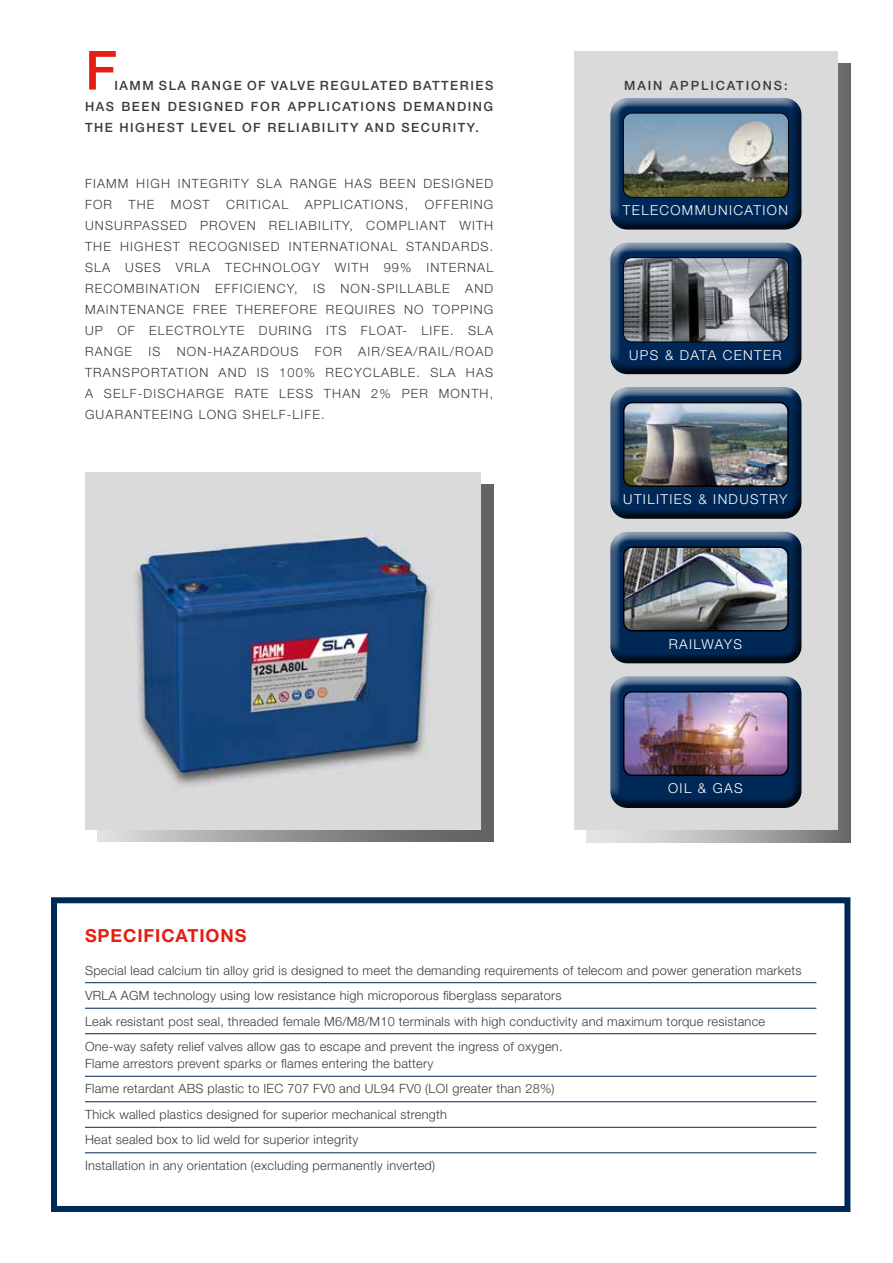
<style>
.page{position:relative;width:893px;height:1263px;background:#fff}
.page>*{position:absolute;margin:0;border:0;box-sizing:border-box;transform-origin:0 0}
.t1{font:500 54px "Helvetica Neue LT Std";color:#e41f13}
.t2{font:700 18px "Helvetica Neue LT Std";letter-spacing:.05em;color:#e41f13}
.t3{font:300 13.65px "Helvetica Neue LT Std";letter-spacing:.1em;color:#fff}
.t4{font:300 12.75px/21px "Helvetica Neue LT Std";letter-spacing:.02em;color:#3c3c3b;text-align:justify}
.t5{font:500 12.75px/21px "Helvetica Neue LT Std";letter-spacing:.12em;color:#3c3c3b;text-align:justify}
.t6{font:300 12.75px/21px "Helvetica Neue LT Std";letter-spacing:.09em;color:#3c3c3b}
.t7{font:500 12.75px "Helvetica Neue LT Std";letter-spacing:.15em;color:#3c3c3b}
</style>
<div class="page">
<div style="left:51px;top:897px;width:799px;height:315px;border:6px solid #002856"></div>
<div style="left:587px;top:64px;width:263px;height:778px;background:linear-gradient(to right,#f3f3f3,#757574)"></div>
<div style="left:574px;top:51px;width:264px;height:778px;background:#dadada"></div>
<svg style="left:98px;top:485px;width:395px;height:357px;background:#858585"></svg>
<img style="left:85px;top:472px;width:395px;height:357px">
<div style="left:600px;top:88px;width:204px;height:139px;background:#fff;opacity:.75"></div>
<div style="left:605px;top:101px;width:199px;height:129px;background:#000;opacity:.75"></div>
<div style="left:600px;top:233px;width:203px;height:139px;background:#fff;opacity:.75"></div>
<div style="left:605px;top:246px;width:198px;height:129px;background:#000;opacity:.75"></div>
<img style="left:623px;top:113px;width:165px;height:84px">
<div style="left:623px;top:113px;width:166px;height:85px;border:1px solid #000;border-radius:9px"></div>
<img style="left:623px;top:258px;width:165px;height:84px">
<div style="left:623px;top:257px;width:166px;height:85px;border:1px solid #000;border-radius:9px"></div>
<div style="left:600px;top:377px;width:204px;height:139px;background:#fff;opacity:.75"></div>
<div style="left:605px;top:391px;width:199px;height:129px;background:#000;opacity:.75"></div>
<div style="left:600px;top:522px;width:203px;height:139px;background:#fff;opacity:.75"></div>
<div style="left:605px;top:535px;width:198px;height:129px;background:#000;opacity:.75"></div>
<div style="left:600px;top:666px;width:203px;height:140px;background:#fff;opacity:.75"></div>
<div style="left:605px;top:680px;width:198px;height:129px;background:#000;opacity:.75"></div>
<img style="left:624px;top:403px;width:164px;height:83px">
<div style="left:623px;top:402px;width:166px;height:85px;border:2px solid #000;border-radius:9px"></div>
<img style="left:624px;top:547px;width:164px;height:84px">
<div style="left:623px;top:546px;width:166px;height:85px;border:2px solid #000;border-radius:9px"></div>
<img style="left:624px;top:692px;width:164px;height:83px">
<div style="left:623px;top:691px;width:166px;height:85px;border:2px solid #000;border-radius:9px"></div>
<hr style="left:85px;top:982px;width:731px;height:1px;background:#002856">
<hr style="left:85px;top:1008px;width:731px;height:1px;background:#002856">
<hr style="left:85px;top:1033px;width:731px;height:1px;background:#002856">
<hr style="left:85px;top:1076px;width:731px;height:1px;background:#002856">
<hr style="left:85px;top:1101px;width:731px;height:1px;background:#002856">
<hr style="left:85px;top:1127px;width:731px;height:1px;background:#002856">
<hr style="left:85px;top:1152px;width:731px;height:1px;background:#002856">
<h1 class="t1" style="left:85px;top:38px;width:34px">F</h1>
<p class="t5" style="left:85px;top:74px;width:410px;text-indent:29px">IAMM SLA RANGE OF VALVE REGULATED BATTERIES HAS BEEN DESIGNED FOR APPLICATIONS DEMANDING THE HIGHEST LEVEL OF RELIABILITY AND SECURITY.</p>
<p class="t7" style="left:624px;top:78px;width:165px">MAIN APPLICATIONS:</p>
<p class="t6" style="left:85px;top:172px;width:410px">FIAMM HIGH INTEGRITY SLA RANGE HAS BEEN DESIGNED<br>FOR</p>
<p class="t4" style="left:85px;top:193px;width:410px;text-indent:340px">OFFERING UNSURPASSED PROVEN RELIABILITY, COMPLIANT WITH THE HIGHEST RECOGNISED INTERNATIONAL STANDARDS.<br>SLA USES VRLA TECHNOLOGY WITH 99% INTERNAL RECOMBINATION EFFICIENCY, IS NON-SPILLABLE AND MAINTENANCE FREE THEREFORE REQUIRES NO TOPPING UP OF ELECTROLYTE DURING ITS FLOAT- LIFE. SLA RANGE</p>
<p class="t4" style="left:129px;top:193px;width:27px">THE</p>
<p class="t4" style="left:171px;top:193px;width:40px">MOST</p>
<p class="t6" style="left:226px;top:193px;width:64px">CRITICAL</p>
<p class="t6" style="left:305px;top:193px;width:105px">APPLICATIONS,</p>
<p class="t4" style="left:85px;top:340px;width:410px;text-indent:273px">AIR/SEA/RAIL/ROAD TRANSPORTATION AND IS 100% RECYCLABLE. SLA HAS A SELF-DISCHARGE RATE LESS THAN 2% PER MONTH, GUARANTEEING LONG SHELF-LIFE.</p>
<p class="t4" style="left:148px;top:340px;width:14px">IS</p>
<p class="t6" style="left:177px;top:340px;width:123px">NON-HAZARDOUS</p>
<p class="t4" style="left:315px;top:340px;width:29px">FOR</p>
<p class="t3" style="left:623px;top:202px;width:167px">TELECOMMUNICATION</p>
<p class="t3" style="left:629px;top:346px;width:154px">UPS &amp; DATA CENTER</p>
<p class="t3" style="left:623px;top:491px;width:166px">UTILITIES &amp; INDUSTRY</p>
<p class="t3" style="left:669px;top:636px;width:75px">RAILWAYS</p>
<p class="t3" style="left:668px;top:780px;width:76px">OIL &amp; GAS</p>
<h2 class="t2" style="left:85px;top:924px;width:163px">SPECIFICATIONS</h2>
<p class="t4" style="left:85px;top:957px;width:718px;line-height:25.5px;text-align:left">Special lead calcium tin alloy grid is designed to meet the demanding requirements of telecom and power generation markets VRLA AGM technology using low resistance high microporous fiberglass separators<br>Leak resistant post seal, threaded female M6/M8/M10 terminals with high conductivity and maximum torque resistance One-way safety relief valves allow gas to escape and prevent the ingress of oxygen.</p>
<p class="t4" style="left:85px;top:1050px;width:471px;line-height:25.5px;text-align:left">Flame arrestors prevent sparks or flames entering the battery<br>Flame retardant ABS plastic to IEC 707 FV0 and UL94 FV0 (LOI greater than 28%)<br>Thick walled plastics designed for superior mechanical strength<br>Heat sealed box to lid weld for superior integrity<br>Installation in any orientation (excluding permanently inverted)</p>
</div>
